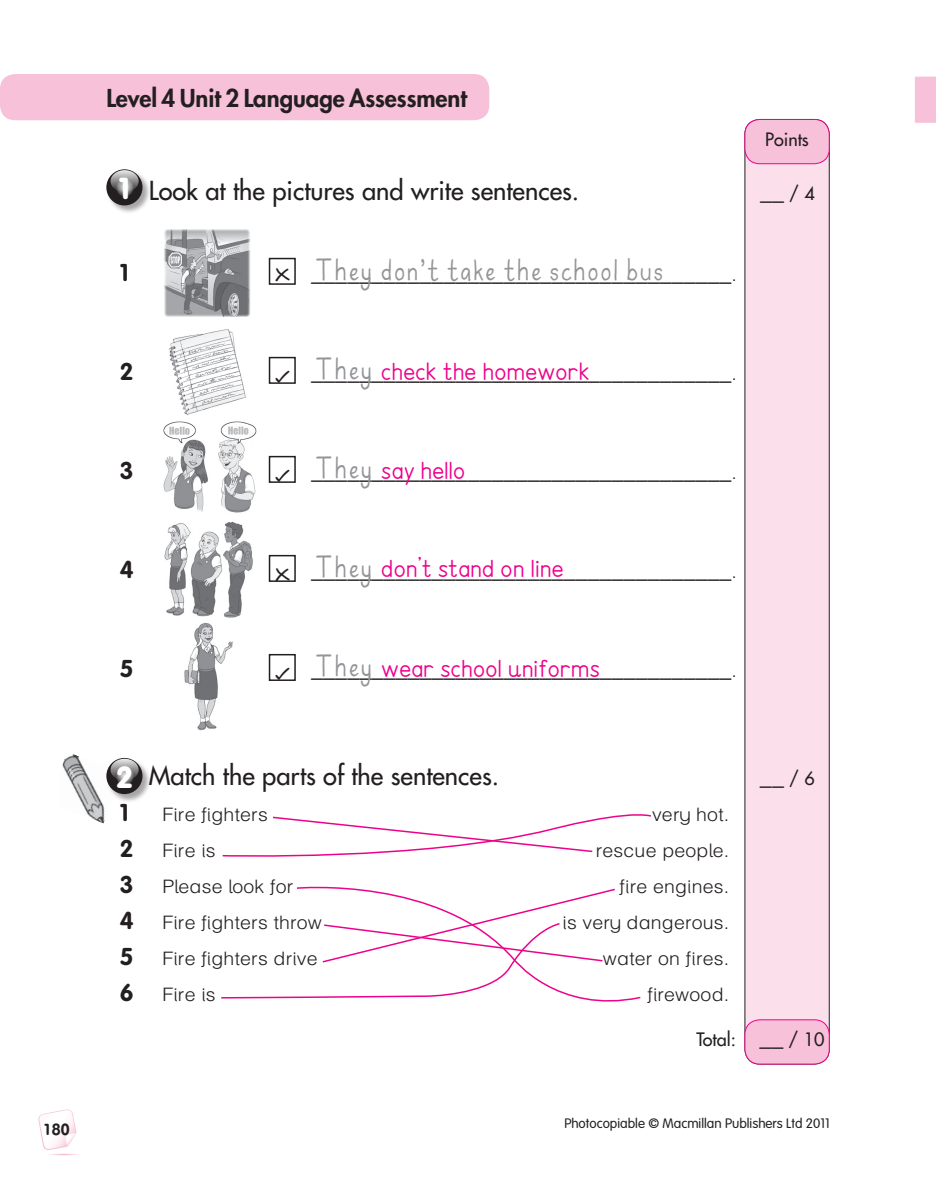
<style>
.page{position:relative;width:936px;height:1191px;background:#fff}
.page>*{position:absolute;margin:0;border:0;box-sizing:border-box;transform-origin:0 0}
.A___Activity_-_full{font:500 43.5px "DKD Infanttext";letter-spacing:.05em;color:#939598;scale:.8 1}
.T___Trace_-_37pt__a{font:30px "MM Int Infant";letter-spacing:.01em;color:#ed028c}
.R___Number{font:900 30px "VAG Rounded Std";color:#fff}
.R___Rubric{font:500 25.5px "Futura Std";color:#231f20}
.R___Rubric___after{font:500 25.5px "Futura Std";color:#231f20}
.A___Activity_-_full-2{font:300 24px "Mac Helv Infant";color:#231f20}
.P___prelim_B_Head{font:800 24px "Futura Std";letter-spacing:-.005em;color:#231f20}
.A___Activity_-_full-3{font:700 24px "VAG Rounded Std";color:#231f20}
.R___Rubric-2{font:300 24px "Mac Helv Infant";color:#231f20}
.R___Rubric___after-2{font:300 24px "Mac Helv Infant";color:#231f20}
.TF_Chiangsaen{font:24px "PSL Omyim Pro";color:#231f20}
.A___Activity{font:19.5px "MM Int Infant";color:#231f20}
.A___Activity_-_full-4{font:300 18.6px "Mac Helv Infant";letter-spacing:.01em;color:#231f20;scale:1.05 1}
.R___Points{font:500 18px "Futura Std";color:#231f20}
.P___prelim_C_Head{font:500 18px "Futura Std";letter-spacing:-.005em;color:#231f20}
.t1{font:300 13.5px "VAG Rounded Std";color:#231f20}
.s1{font-family:"Futura Std";font-weight:500;font-size:18px}
.s2{font-size:18.6px}
.s3{font-family:"VAG Rounded Std";font-weight:700;font-size:24px}
.s4{font-family:"Mac Helv Infant";font-weight:300;font-size:24px}
</style>
<div class="page">
<div style="left:744px;top:119px;width:85px;height:945px;background:#fbdfeb;border-radius:15px"></div>
<div style="left:744px;top:119px;width:85px;height:945px;border:1px solid #231f20;border-radius:15px"></div>
<div style="left:744px;top:119px;width:85px;height:45px;background:#f7c1d9;border-radius:15px"></div>
<div style="left:744px;top:119px;width:85px;height:45px;border:1px solid #ed028c;border-radius:15px"></div>
<div style="left:744px;top:1019px;width:85px;height:45px;background:#f7c1d9;border-radius:15px"></div>
<div style="left:744px;top:1019px;width:85px;height:45px;border:1px solid #ed028c;border-radius:15px"></div>
<div style="left:0;top:74px;width:489px;height:46px;background:#f7c1d9;border-radius:15px"></div>
<img style="left:38px;top:1109px;width:40px;height:46px">
<svg style="left:915px;top:77px;width:20px;height:46px"></svg>
<img style="left:62px;top:754px;width:43px;height:69px">
<img style="left:164px;top:230px;width:86px;height:86px">
<div style="left:269px;top:258px;width:27px;height:27px;border:2px solid #231f20"></div>
<img style="left:169px;top:329px;width:77px;height:86px">
<div style="left:269px;top:357px;width:27px;height:27px;border:2px solid #231f20"></div>
<img style="left:163px;top:421px;width:94px;height:92px">
<div style="left:269px;top:456px;width:27px;height:27px;border:2px solid #231f20"></div>
<img style="left:164px;top:521px;width:89px;height:97px">
<div style="left:269px;top:555px;width:27px;height:27px;border:2px solid #231f20"></div>
<img style="left:184px;top:622px;width:49px;height:108px">
<div style="left:269px;top:654px;width:27px;height:27px;border:2px solid #231f20"></div>
<div style="left:106px;top:757px;width:45px;height:46px;background:#231f20;opacity:.4"></div>
<svg style="left:106px;top:758px;width:36px;height:36px"></svg>
<svg style="left:110px;top:758px;width:29px;height:22px"></svg>
<div style="left:106px;top:169px;width:45px;height:45px;background:#231f20;opacity:.4"></div>
<svg style="left:106px;top:169px;width:36px;height:36px"></svg>
<svg style="left:110px;top:170px;width:29px;height:22px"></svg>
<svg style="left:222px;top:814px;width:429px;height:43px"></svg>
<svg style="left:221px;top:887px;width:394px;height:112px"></svg>
<p class="TF_Chiangsaen" style="left:43px;top:1116px;width:28px">180</p>
<p class="P___prelim_B_Head" style="left:106px;top:83px;width:362px">Level 4 Unit 2 Language Assessment</p>
<p class="P___prelim_C_Head" style="left:765px;top:128px;width:45px">Points</p>
<p class="R___Number" style="left:120px;top:170px;width:11px">1</p>
<p class="R___Rubric" style="left:149px;top:175px;width:432px">Look at the pictures and write sentences.</p>
<p class="R___Rubric-2" style="left:760px;top:177px;width:56px">__ <span class="s1">/ 4</span></p>
<p class="A___Activity_-_full-3" style="left:120px;top:259px;width:10px">1</p>
<p class="A___Activity" style="left:274px;top:266px;width:17px">≈</p>
<p class="A___Activity_-_full" style="left:315px;top:252px;width:436px">They don’t take the school bus</p>
<p class="A___Activity_-_full-4" style="left:731px;top:263px;width:7px">.</p>
<p class="A___Activity_-_full-2" style="left:311px;top:258px;width:421px">___________________________________</p>
<p class="A___Activity_-_full" style="left:315px;top:351px;width:72px">They</p>
<p class="T___Trace_-_37pt__a" style="left:381px;top:358px;width:210px">check the homework</p>
<p class="A___Activity_-_full-3" style="left:120px;top:358px;width:15px">2</p>
<p class="A___Activity" style="left:275px;top:368px;width:15px">√</p>
<p class="A___Activity_-_full-2" style="left:311px;top:357px;width:427px">___________________________________<span class="s2">.</span></p>
<p class="A___Activity_-_full" style="left:315px;top:450px;width:72px">They</p>
<p class="T___Trace_-_37pt__a" style="left:381px;top:457px;width:85px">say hello</p>
<p class="A___Activity_-_full-3" style="left:120px;top:457px;width:15px">3</p>
<p class="A___Activity" style="left:275px;top:467px;width:15px">√</p>
<p class="A___Activity_-_full-2" style="left:311px;top:456px;width:427px">___________________________________<span class="s2">.</span></p>
<p class="A___Activity_-_full" style="left:315px;top:549px;width:72px">They</p>
<p class="T___Trace_-_37pt__a" style="left:381px;top:555px;width:184px">don’t stand on line</p>
<p class="A___Activity_-_full-3" style="left:120px;top:556px;width:15px">4</p>
<p class="A___Activity" style="left:274px;top:566px;width:17px">≈</p>
<p class="A___Activity_-_full-2" style="left:311px;top:555px;width:427px">___________________________________<span class="s2">.</span></p>
<p class="A___Activity_-_full" style="left:315px;top:648px;width:72px">They</p>
<p class="T___Trace_-_37pt__a" style="left:381px;top:655px;width:220px">wear school uniforms</p>
<p class="A___Activity_-_full-3" style="left:120px;top:655px;width:15px">5</p>
<p class="A___Activity" style="left:275px;top:665px;width:15px">√</p>
<p class="A___Activity_-_full-2" style="left:311px;top:654px;width:427px">___________________________________<span class="s2">.</span></p>
<p class="R___Number" style="left:117px;top:759px;width:16px">2</p>
<p class="R___Rubric___after" style="left:149px;top:760px;width:352px">Match the parts of the sentences.</p>
<p class="R___Rubric___after-2" style="left:760px;top:762px;width:56px">__ <span class="s1">/ 6</span></p>
<p class="A___Activity_-_full-3" style="left:120px;top:799px;width:10px">1</p>
<p class="A___Activity_-_full-4" style="left:162px;top:803px;width:102px">Fire fighters</p>
<p class="A___Activity_-_full-4" style="left:652px;top:803px;width:75px">very hot.</p>
<p class="A___Activity_-_full-4" style="left:120px;top:839px;width:93px"><span class="s3">2</span> Fire is</p>
<p class="A___Activity_-_full-4" style="left:596px;top:839px;width:128px">rescue people.</p>
<p class="A___Activity_-_full-4" style="left:120px;top:875px;width:167px"><span class="s3">3</span> Please look for</p>
<p class="A___Activity_-_full-4" style="left:619px;top:875px;width:106px">fire engines.</p>
<p class="A___Activity_-_full-4" style="left:120px;top:911px;width:194px"><span class="s3">4</span> Fire fighters throw</p>
<p class="A___Activity_-_full-4" style="left:562px;top:911px;width:160px">is very dangerous.</p>
<p class="A___Activity_-_full-4" style="left:120px;top:947px;width:190px"><span class="s3">5</span> Fire fighters drive</p>
<p class="A___Activity_-_full-4" style="left:603px;top:947px;width:122px">water on fires.</p>
<p class="A___Activity_-_full-4" style="left:120px;top:983px;width:93px"><span class="s3">6</span> Fire is</p>
<p class="A___Activity_-_full-4" style="left:647px;top:983px;width:79px">firewood.</p>
<p class="R___Points" style="left:696px;top:1028px;width:130px">Total: <span class="s4">__</span> / 10</p>
<p class="t1" style="left:564px;top:1116px;width:267px">Photocopiable © Macmillan Publishers Ltd 2011</p>
</div>
